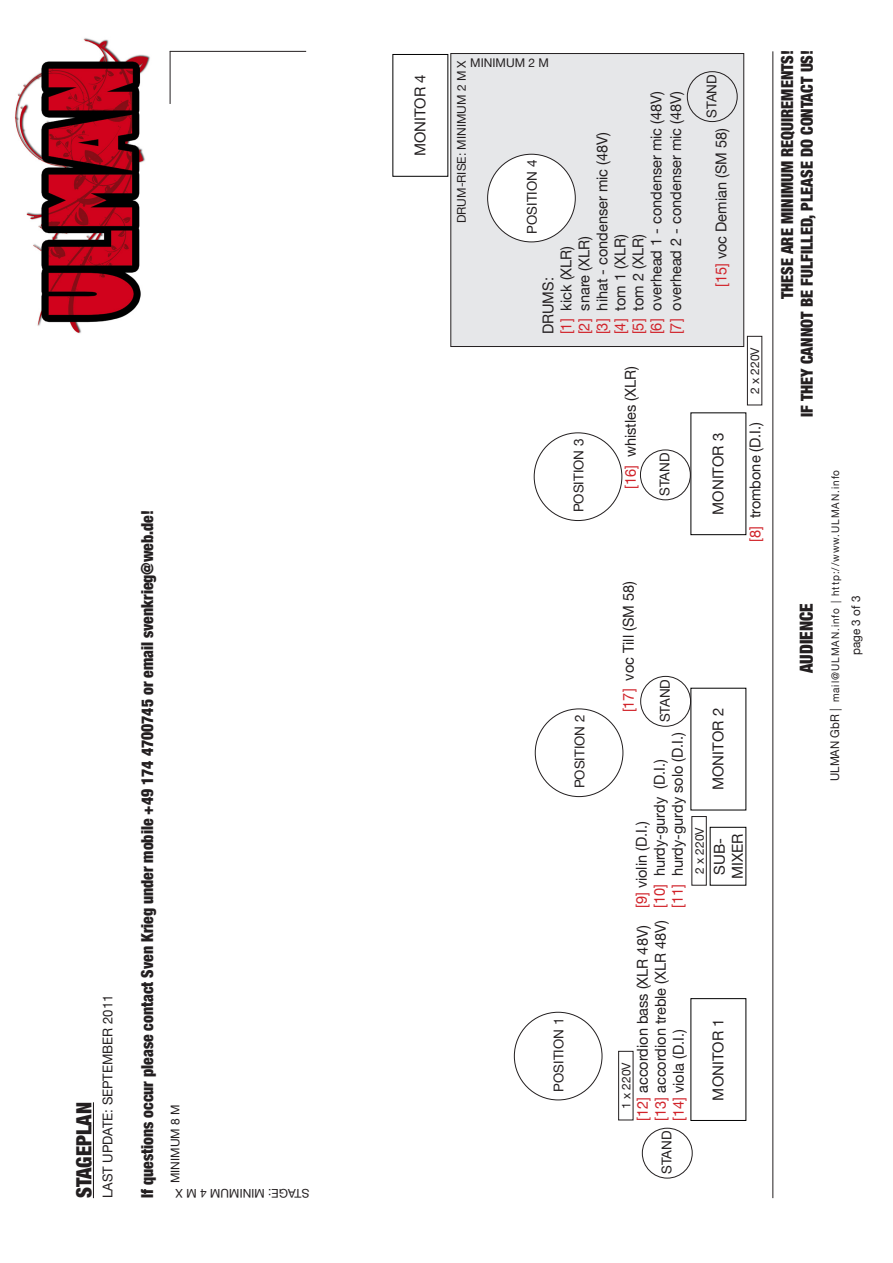
<style>
.page{position:relative;width:893px;height:1263px;background:#fff}
.page>*{position:absolute;margin:0;border:0;box-sizing:border-box;transform-origin:0 0}
.t1{font:900 condensed 21px "Helvetica Neue";color:#231f20}
.t2{font:900 condensed 18px "Helvetica Neue";color:#231f20;scale:.95 1}
.t3{font:900 condensed 16.5px "Helvetica Neue";color:#231f20;scale:.95 1}
.t4{font:900 condensed 16.5px "Helvetica Neue";color:#231f20}
.t5{font:15px "Helvetica Neue";color:#231f20}
.t6{font:13.5px "Helvetica Neue";color:#231f20}
.t7{font:12px "Helvetica Neue";color:#231f20}
.t8{font:10.5px "Helvetica Neue";letter-spacing:.1em;color:#231f20;scale:.95 1}
.s1{color:#d1232a}
.s2{font-size:12px}
</style>
<div class="page">
<hr style="left:93px;top:1102px;width:1px;height:96px;background:#231f20">
<div style="left:690px;top:998px;width:56px;height:123px;border:1px solid #000"></div>
<hr style="left:772px;top:51px;width:1px;height:1147px;background:#231f20">
<div style="left:747px;top:336px;width:15px;height:69px;border:1px solid #231f20"></div>
<div style="left:618px;top:1051px;width:15px;height:69px;border:1px solid #231f20"></div>
<div style="left:691px;top:816px;width:16px;height:69px;border:1px solid #231f20"></div>
<hr style="left:170px;top:51px;width:1px;height:53px;background:#231f20">
<hr style="left:170px;top:51px;width:136px;height:1px;background:#231f20">
<div style="left:640px;top:450px;width:51px;height:50px;border:1px solid #231f20;border-radius:50%"></div>
<div style="left:640px;top:676px;width:51px;height:51px;border:1px solid #231f20;border-radius:50%"></div>
<div style="left:642px;top:1128px;width:51px;height:50px;border:1px solid #231f20;border-radius:50%"></div>
<div style="left:451px;top:54px;width:293px;height:292px;background:#e6e7e9"></div>
<div style="left:450px;top:53px;width:294px;height:294px;border:1px solid #231f20"></div>
<div style="left:392px;top:54px;width:56px;height:123px;border:1px solid #000"></div>
<div style="left:488px;top:154px;width:87px;height:88px;background:#fff;border-radius:50%"></div>
<img style="left:14px;top:38px;width:136px;height:296px">
<div style="left:687px;top:71px;width:51px;height:51px;border:1px solid #231f20;border-radius:50%"></div>
<p class="t1" style="left:71px;top:1198px;width:97px;rotate:-90deg">STAGEPLAN</p>
<p class="t6" style="left:100px;top:1198px;width:205px;rotate:-90deg">LAST UPDATE: SEPTEMBER 2011</p>
<p class="t3" style="left:137px;top:1198px;width:725px;rotate:-90deg">If questions occur please contact Sven Krieg under mobile +49 174 4700745 or email svenkrieg@web.de!</p>
<p class="t7" style="left:168px;top:1183px;width:80px;rotate:-90deg">MINIMUM 8 M</p>
<p class="t7" style="left:309px;top:1200px;width:135px;rotate:-180deg">STAGE: MINIMUM 4 M X</p>
<p class="t5" style="left:411px;top:156px;width:83px;rotate:-90deg">MONITOR 4</p>
<p class="t7" style="left:470px;top:56px;width:80px">MINIMUM 2 M</p>
<p class="t7" style="left:454px;top:223px;width:164px;rotate:-90deg">DRUM-RISE: MINIMUM 2 M X</p>
<p class="t5" style="left:647px;top:334px;width:245px;rotate:-90deg"><span class="s1">[6]</span> overhead 1 - condenser mic (48V)</p>
<p class="t5" style="left:667px;top:334px;width:245px;rotate:-90deg"><span class="s1">[7]</span> overhead 2 - condenser mic (48V)</p>
<p class="t5" style="left:593px;top:334px;width:204px;rotate:-90deg"><span class="s1">[3]</span> hihat - condenser mic (48V)</p>
<p class="t6" style="left:524px;top:234px;width:75px;rotate:-90deg">POSITION 4</p>
<p class="t5" style="left:611px;top:334px;width:101px;rotate:-90deg"><span class="s1">[4]</span> tom 1 (XLR)</p>
<p class="t5" style="left:629px;top:334px;width:101px;rotate:-90deg"><span class="s1">[5]</span> tom 2 (XLR)</p>
<p class="t5" style="left:557px;top:334px;width:90px;rotate:-90deg"><span class="s1">[1]</span> kick (XLR)</p>
<p class="t5" style="left:575px;top:334px;width:99px;rotate:-90deg"><span class="s1">[2]</span> snare (XLR)</p>
<p class="t5" style="left:539px;top:334px;width:58px;rotate:-90deg">DRUMS:</p>
<p class="t6" style="left:571px;top:512px;width:75px;rotate:-90deg">POSITION 3</p>
<p class="t5" style="left:622px;top:489px;width:124px;rotate:-90deg"><span class="s1">[16]</span> whistles (XLR)</p>
<p class="t6" style="left:657px;top:496px;width:45px;rotate:-90deg">STAND</p>
<p class="t6" style="left:704px;top:118px;width:45px;rotate:-90deg">STAND</p>
<p class="t5" style="left:712px;top:287px;width:160px;rotate:-90deg"><span class="s1">[15]</span> voc Demian (SM 58)</p>
<p class="t5" style="left:709px;top:515px;width:83px;rotate:-90deg">MONITOR 3</p>
<p class="t7" style="left:748px;top:394px;width:48px;rotate:-90deg">2 x 220V</p>
<p class="t5" style="left:746px;top:542px;width:122px;rotate:-90deg"><span class="s1">[8]</span> trombone (D.I.)</p>
<p class="t6" style="left:572px;top:788px;width:75px;rotate:-90deg">POSITION 2</p>
<p class="t6" style="left:551px;top:1092px;width:75px;rotate:-90deg">POSITION 1</p>
<p class="t5" style="left:620px;top:712px;width:133px;rotate:-90deg"><span class="s1">[17]</span> voc Till (SM 58)</p>
<p class="t6" style="left:657px;top:722px;width:45px;rotate:-90deg">STAND</p>
<p class="t5" style="left:669px;top:908px;width:178px;rotate:-90deg"><span class="s1">[11]</span> hurdy-gurdy solo (D.I.)</p>
<p class="t5" style="left:651px;top:908px;width:150px;rotate:-90deg"><span class="s1">[10]</span> hurdy-gurdy (D.I.)</p>
<p class="t5" style="left:633px;top:908px;width:88px;rotate:-90deg"><span class="s1">[9]</span> violin (D.I.)</p>
<p class="t5" style="left:633px;top:1121px;width:197px;rotate:-90deg"><span class="s1">[12]</span> accordion bass (XLR 48V)</p>
<p class="t5" style="left:651px;top:1121px;width:202px;rotate:-90deg"><span class="s1">[13]</span> accordion treble (XLR 48V)</p>
<p class="t5" style="left:669px;top:1121px;width:93px;rotate:-90deg"><span class="s1">[14]</span> viola (D.I.)</p>
<p class="t7" style="left:619px;top:1109px;width:48px;rotate:-90deg">1 x 220V</p>
<p class="t6" style="left:659px;top:1174px;width:45px;rotate:-90deg">STAND</p>
<p class="t7" style="left:692px;top:874px;width:48px;rotate:-90deg">2 x 220V</p>
<p class="t5" style="left:709px;top:790px;width:83px;rotate:-90deg">MONITOR 2</p>
<p class="t5" style="left:710px;top:874px;width:38px;rotate:-90deg">SUB-</p>
<p class="t5" style="left:728px;top:879px;width:47px;rotate:-90deg">MIXER</p>
<p class="t5" style="left:709px;top:1100px;width:83px;rotate:-90deg">MONITOR 1</p>
<p class="t4" style="left:777px;top:299px;width:251px;rotate:-90deg">THESE ARE MINIMUM REQUIREMENTS!</p>
<p class="t4" style="left:797px;top:417px;width:368px;rotate:-90deg">IF THEY CANNOT BE FULFILLED, PLEASE DO CONTACT US!</p>
<p class="t2" style="left:795px;top:673px;width:75px;rotate:-90deg">AUDIENCE</p>
<p class="t8" style="left:829px;top:781px;width:329px;rotate:-90deg"><span class="s2">ULMAN GbR |</span> mail@ULMAN.info | http://www.ULMAN.info</p>
<p class="t7" style="left:849px;top:655px;width:60px;rotate:-90deg">page 3 of 3</p>
</div>
